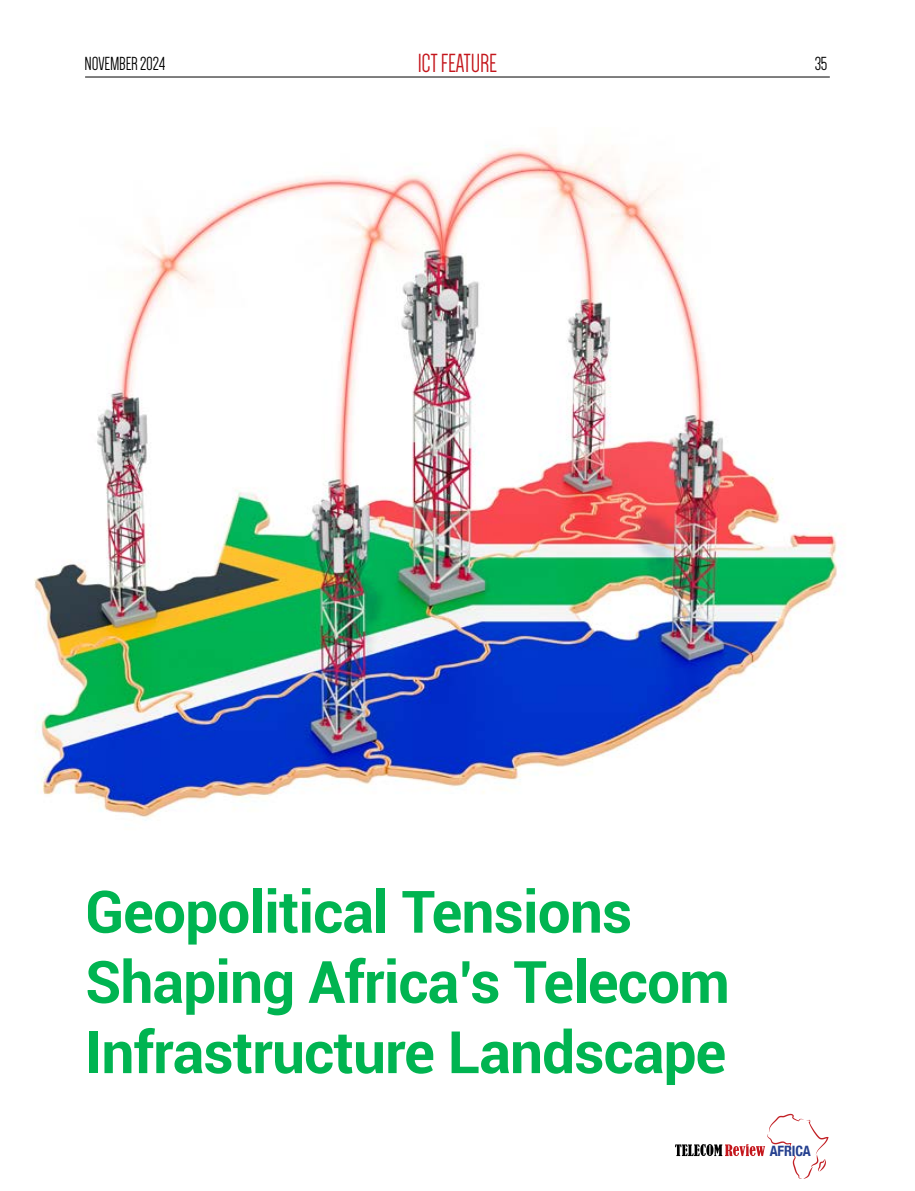
<style>
.page{position:relative;width:915px;height:1191px;background:#fff}
.page>*{position:absolute;margin:0;border:0;box-sizing:border-box;transform-origin:0 0}
.t1{font:700 58.5px/70.2px "Roboto";letter-spacing:-.015em;color:#00b451}
.t2{font:27px "Dense";letter-spacing:-.01em;color:#c4161c}
.t3{font:19.5px "Dense";letter-spacing:-.01em;color:#000}
.t4{font:700 condensed 14.25px "Helvetica Neue";letter-spacing:-.01em;color:#25408f}
</style>
<div class="page">
<hr style="left:85px;top:77px;width:744px;height:1px;background:#000">
<svg style="left:675px;top:1113px;width:153px;height:66px"></svg>
<img style="left:34px;top:145px;width:807px;height:676px">
<p class="t3" style="left:85px;top:54px;width:82px">NOVEMBER 2024</p>
<p class="t2" style="left:417px;top:50px;width:81px">ICT FEATURE</p>
<p class="t3" style="left:814px;top:54px;width:14px">35</p>
<p class="t1" style="left:85px;top:874px;width:646px">Geopolitical Tensions<br>Shaping Africa’s Telecom<br>Infrastructure Landscape</p>
<p class="t4" style="left:769px;top:1139px;width:43px">AFRICA</p>
</div>
